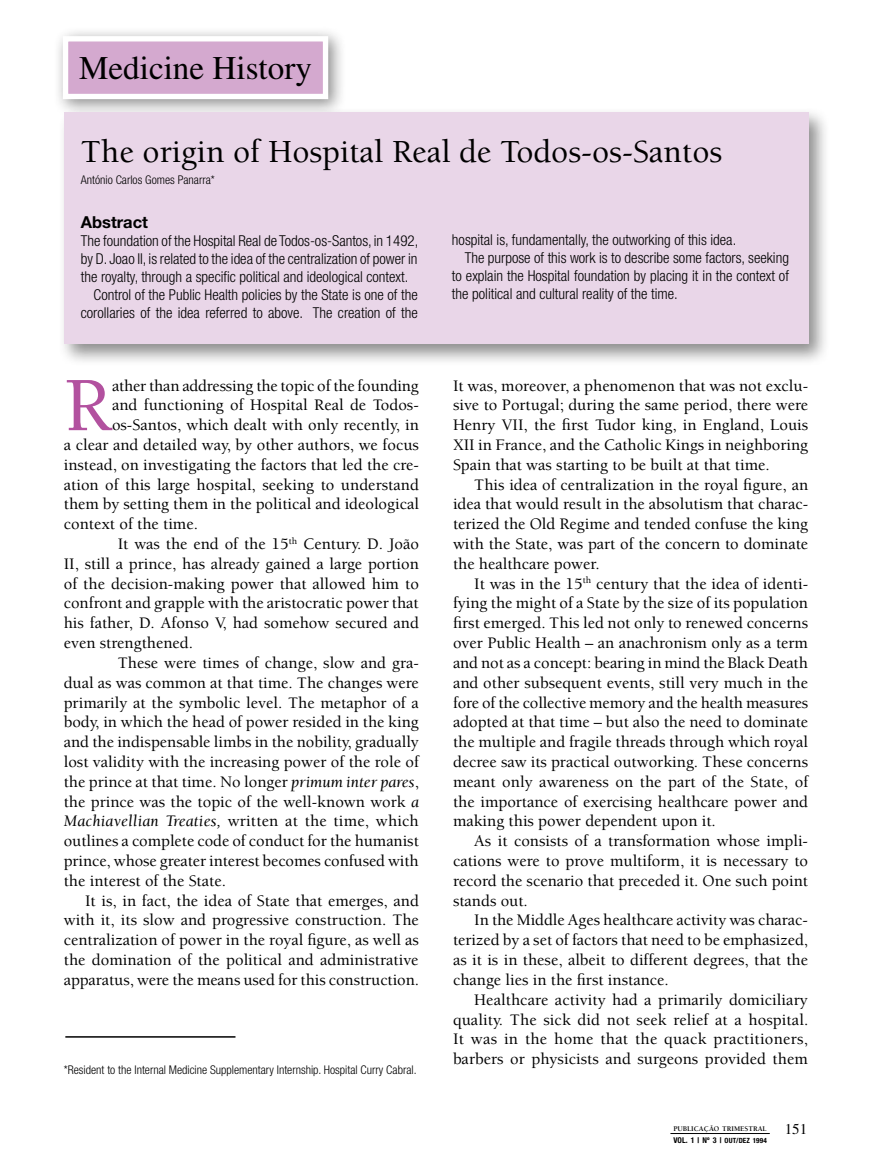
<style>
.page{position:relative;width:872px;height:1170px;background:#fff}
.page>*{position:absolute;margin:0;border:0;box-sizing:border-box;transform-origin:0 0}
.t1{font:500 78.9px "Berkeley";color:#b2519f}
.t2{font:33.15px "Times";color:#000}
.t3{font:500 33px "Berkeley";color:#000}
.t4{font:500 16.5px/19.8px "Berkeley";color:#000;text-align:justify}
.t5{font:italic 16.5px "Berkeley";letter-spacing:.01em;color:#000}
.t6{font:700 16.5px "Helvetica Neue";color:#000}
.t7{font:300 condensed 15px "Helvetica Neue";color:#000}
.t8{font:300 condensed 12px "Helvetica Neue";color:#000}
.t9{font:700 7.35px "Berkeley";color:#000}
.t10{font:700 condensed 7.2px "Helvetica Neue";letter-spacing:.015em;color:#000}
.s1{font-weight:400;font-style:italic}
.s2{font-weight:500;font-style:normal}
.s3{font-family:"Times";font-weight:400;font-size:15px}
.s4{font-size:7.95px}
</style>
<div class="page">
<hr style="left:670px;top:1133px;width:99px;height:1px;background:#000">
<div style="left:52px;top:25px;width:294px;height:92px;background:#000;opacity:.45"></div>
<div style="left:66px;top:39px;width:259px;height:57px;background:#d4a9cf"></div>
<div style="left:63px;top:36px;width:265px;height:63px;border:5px solid #fff"></div>
<div style="left:57px;top:106px;width:773px;height:260px;background:#000;opacity:.45"></div>
<div style="left:64px;top:113px;width:744px;height:231px;background:#e9d6e8"></div>
<hr style="left:65px;top:1036px;width:170px;height:1px;background:#000">
<h2 class="t2" style="left:79px;top:49px;width:234px">Medicine History</h2>
<h3 class="t3" style="left:81px;top:134px;width:643px">The origin of Hospital Real de Todos-os-Santos</h3>
<p class="t8" style="left:81px;top:172px;width:135px">António Carlos Gomes Panarra*</p>
<p class="t6" style="left:81px;top:212px;width:69px">Abstract</p>
<p class="t7" style="left:81px;top:232px;width:339px">The foundation of the Hospital Real de Todos-os-Santos, in 1492,</p>
<p class="t7" style="left:81px;top:250px;width:338px">by D. Joao II, is related to the idea of the centralization of power in</p>
<p class="t7" style="left:81px;top:268px;width:329px">the royalty, through a specific political and ideological context.</p>
<p class="t7" style="left:94px;top:286px;width:326px">Control of the Public Health policies by the State is one of the</p>
<p class="t7" style="left:81px;top:304px;width:339px">corollaries of the idea referred to above. The creation of the</p>
<h1 class="t1" style="left:64px;top:363px;width:50px">R</h1>
<p class="t4" style="left:112px;top:376px;width:308px">ather than addressing the topic of the founding</p>
<p class="t4" style="left:112px;top:395px;width:308px">and functioning of Hospital Real de Todos-</p>
<p class="t4" style="left:112px;top:415px;width:308px">os-Santos, which dealt with only recently, in</p>
<p class="t4" style="left:64px;top:435px;width:357px">a clear and detailed way, by other authors, we focus</p>
<p class="t4" style="left:64px;top:455px;width:357px">instead, on investigating the factors that led the cre-</p>
<p class="t4" style="left:64px;top:475px;width:356px">ation of this large hospital, seeking to understand</p>
<p class="t4" style="left:64px;top:494px;width:356px">them by setting them in the political and ideological</p>
<p class="t4" style="left:64px;top:514px;width:136px">context of the time.</p>
<p class="t4" style="left:118px;top:534px;width:303px">It was the end of the 15<sup>th</sup> Century. D. João</p>
<p class="t4" style="left:64px;top:554px;width:356px">II, still a prince, has already gained a large portion</p>
<p class="t4" style="left:64px;top:574px;width:356px">of the decision-making power that allowed him to</p>
<p class="t4" style="left:64px;top:593px;width:356px">confront and grapple with the aristocratic power that</p>
<p class="t4" style="left:64px;top:613px;width:356px">his father, D. Afonso V, had somehow secured and</p>
<p class="t4" style="left:64px;top:633px;width:131px">even strengthened.</p>
<p class="t4" style="left:118px;top:653px;width:303px">These were times of change, slow and gra-</p>
<p class="t4" style="left:64px;top:673px;width:356px">dual as was common at that time. The changes were</p>
<p class="t4" style="left:64px;top:692px;width:357px">primarily at the symbolic level. The metaphor of a</p>
<p class="t4" style="left:64px;top:712px;width:356px">body, in which the head of power resided in the king</p>
<p class="t4" style="left:64px;top:732px;width:356px">and the indispensable limbs in the nobility, gradually</p>
<p class="t4" style="left:64px;top:752px;width:357px">lost validity with the increasing power of the role of</p>
<p class="t4" style="left:64px;top:772px;width:357px">the prince at that time. No longer <span class="s1">primum inter pares</span>,</p>
<p class="t4" style="left:64px;top:791px;width:357px">the prince was the topic of the well-known work <span class="s1">a</span></p>
<p class="t5" style="left:64px;top:812px;width:356px">Machiavellian Treaties, <span class="s2">written at the time, which</span></p>
<p class="t4" style="left:64px;top:831px;width:356px">outlines a complete code of conduct for the humanist</p>
<p class="t4" style="left:64px;top:851px;width:356px">prince, whose greater interest becomes confused with</p>
<p class="t4" style="left:64px;top:871px;width:164px">the interest of the State.</p>
<p class="t4" style="left:85px;top:890px;width:335px">It is, in fact, the idea of State that emerges, and</p>
<p class="t4" style="left:64px;top:910px;width:357px">with it, its slow and progressive construction. The</p>
<p class="t4" style="left:64px;top:930px;width:357px">centralization of power in the royal figure, as well as</p>
<p class="t4" style="left:64px;top:950px;width:356px">the domination of the political and administrative</p>
<p class="t4" style="left:64px;top:970px;width:357px">apparatus, were the means used for this construction.</p>
<p class="t8" style="left:64px;top:1062px;width:354px">*Resident to the Internal Medicine Supplementary Internship. Hospital Curry Cabral.</p>
<p class="t7" style="left:452px;top:231px;width:286px">hospital is, fundamentally, the outworking of this idea.</p>
<p class="t7" style="left:465px;top:249px;width:326px">The purpose of this work is to describe some factors, seeking</p>
<p class="t7" style="left:452px;top:267px;width:338px">to explain the Hospital foundation by placing it in the context of</p>
<p class="t7" style="left:452px;top:285px;width:227px">the political and cultural reality of the time.</p>
<p class="t4" style="left:453px;top:376px;width:357px">It was, moreover, a phenomenon that was not exclu&shy;sive to Portugal; during the same period, there were Henry VII, the first Tudor king, in England, Louis XII in France, and the Catholic Kings in neighboring Spain that was starting to be built at that time.</p>
<p class="t4" style="left:453px;top:475px;width:357px;text-indent:21px">This idea of centralization in the royal figure, an idea that would result in the absolutism that charac&shy;terized the Old Regime and tended confuse the king with the State, was part of the concern to dominate the healthcare power.</p>
<p class="t4" style="left:453px;top:574px;width:357px;text-indent:21px">It was in the 15<sup>th</sup> century that the idea of identi&shy;fying the might of a State by the size of its population first emerged. This led not only to renewed concerns over Public Health – an anachronism only as a term and not as a concept: bearing in mind the Black Death and other subsequent events, still very much in the fore of the collective memory and the health measures adopted at that time – but also the need to dominate the multiple and fragile threads through which royal decree saw its practical outworking. These concerns meant only awareness on the part of the State, of the importance of exercising healthcare power and making this power dependent upon it.</p>
<p class="t4" style="left:453px;top:831px;width:357px;text-indent:21px">As it consists of a transformation whose impli&shy;cations were to prove multiform, it is necessary to record the scenario that preceded it. One such point stands out.</p>
<p class="t4" style="left:453px;top:910px;width:357px;text-indent:21px">In the Middle Ages healthcare activity was charac&shy;terized by a set of factors that need to be emphasized, as it is in these, albeit to different degrees, that the change lies in the first instance.</p>
<p class="t4" style="left:453px;top:989px;width:357px;text-indent:21px">Healthcare activity had a primarily domiciliary quality. The sick did not seek relief at a hospital.<br>It was in the home that the quack practitioners, barbers or physicists and surgeons provided them</p>
<p class="t9" style="left:673px;top:1124px;width:135px">PUBLICAÇÃO TRIMESTRAL <span class="s3">151</span></p>
<p class="t10" style="left:673px;top:1135px;width:95px"><span class="s4">VOL. 1 | Nº 3 |</span> OUT/DEZ 1994</p>
</div>
